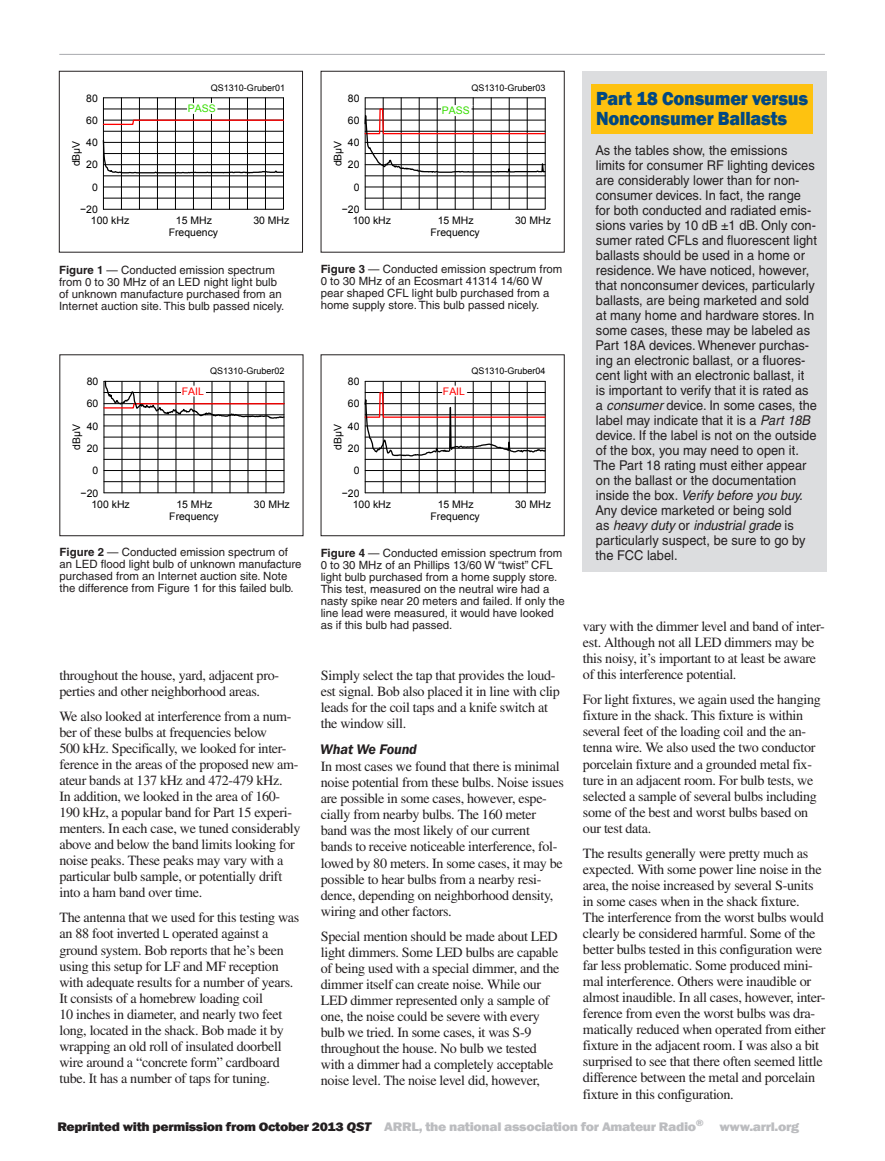
<style>
.page{position:relative;width:885px;height:1161px;background:#fff}
.page>*{position:absolute;margin:0;border:0;box-sizing:border-box;transform-origin:0 0}
.Sidebar_title{font:800 19.5px/19.5px "Franklin Gothic";letter-spacing:-.01em;color:#014882;scale:.94 1}
.Subhead_2{font:italic 600 14.25px "Franklin Gothic";letter-spacing:-.01em;color:#231f20}
.Body_Text{font:14.1px/16px "Times";letter-spacing:-.025em;color:#231f20}
.Sidebar{font:13.5px/15px "Helvetica";color:#231f20;scale:.95 1}
.t1{font:800 12.75px "Franklin Gothic";letter-spacing:-.025em;color:#bcbdc0;scale:1.1 1}
.t2{font:11.4px/12px "Helvetica";color:#231f20}
.t3{font:10.5px "Arial";color:#000}
.t4{font:10.5px "Arial";color:#37dd00}
.t5{font:10.5px "Arial";color:#f00}
.t6{font:9px "Arial";color:#000}
.s1{font-weight:700}
.s2{font-family:"Helvetica";font-size:11.25px}
.s3{font-style:italic}
.s4{color:#231f20}
.s5{font-style:italic;color:#231f20}
</style>
<div class="page">
<hr style="left:59px;top:54px;width:765px;height:1px;background:#a8a9ad">
<div style="left:582px;top:71px;width:244px;height:501px;background:#dcdddf"></div>
<div style="left:590px;top:85px;width:222px;height:49px;background:#fec210"></div>
<svg style="left:102px;top:97px;width:183px;height:113px"></svg>
<div style="left:59px;top:71px;width:244px;height:182px;border:1px solid #231f20"></div>
<svg style="left:103px;top:380px;width:182px;height:113px"></svg>
<svg style="left:364px;top:97px;width:182px;height:113px"></svg>
<svg style="left:364px;top:381px;width:182px;height:112px"></svg>
<p class="t3" style="left:86px;top:91px;width:13px">80</p>
<p class="t3" style="left:86px;top:113px;width:13px">60</p>
<p class="t3" style="left:86px;top:136px;width:13px">40</p>
<p class="t3" style="left:69px;top:166px;width:27px;rotate:-90deg">dBμV</p>
<p class="t3" style="left:86px;top:158px;width:13px">20</p>
<p class="t3" style="left:92px;top:180px;width:7px">0</p>
<p class="t3" style="left:80px;top:202px;width:19px">−20</p>
<p class="t6" style="left:211px;top:82px;width:76px">QS1310-Gruber01</p>
<p class="t4" style="left:188px;top:102px;width:29px">PASS</p>
<p class="t3" style="left:91px;top:214px;width:40px">100 kHz</p>
<p class="t3" style="left:253px;top:214px;width:37px">30 MHz</p>
<p class="t3" style="left:169px;top:226px;width:51px">Frequency</p>
<p class="t3" style="left:176px;top:214px;width:37px">15 MHz</p>
<p class="t2" style="left:59px;top:264px;width:226px"><span class="s1">Figure 1</span> — Conducted emission spectrum from 0 to 30 MHz of an LED night light bulb of unknown manufacture purchased from an Internet auction site. This bulb passed nicely.</p>
<p class="t3" style="left:87px;top:375px;width:13px">80</p>
<p class="t3" style="left:87px;top:397px;width:13px">60</p>
<p class="t3" style="left:87px;top:419px;width:13px">40</p>
<p class="t3" style="left:70px;top:450px;width:27px;rotate:-90deg">dBμV</p>
<p class="t3" style="left:87px;top:441px;width:13px">20</p>
<p class="t3" style="left:92px;top:464px;width:7px">0</p>
<p class="t3" style="left:81px;top:486px;width:19px">−20</p>
<p class="t6" style="left:210px;top:365px;width:76px">QS1310-Gruber02</p>
<p class="t5" style="left:182px;top:384px;width:24px">FAIL</p>
<p class="t3" style="left:91px;top:497px;width:40px">100 kHz</p>
<p class="t3" style="left:254px;top:497px;width:37px">30 MHz</p>
<p class="t3" style="left:169px;top:509px;width:51px">Frequency</p>
<p class="t3" style="left:176px;top:497px;width:37px">15 MHz</p>
<p class="t2" style="left:60px;top:546px;width:243px"><span class="s1">Figure 2</span> — Conducted emission spectrum of an LED flood light bulb of unknown manufacture purchased from an Internet auction site. Note the difference from Figure 1 for this failed bulb.</p>
<p class="Body_Text" style="left:59px;top:667px;width:220px">throughout the house, yard, adjacent pro&shy;perties and other neighborhood areas.</p>
<p class="Body_Text" style="left:59px;top:708px;width:242px">We also looked at interference from a num&shy;ber of these bulbs at frequencies below<br>500 kHz. Specifically, we looked for inter&shy;ference in the areas of the proposed new am&shy;ateur bands at 137 kHz and 472-479 kHz.<br>In addition, we looked in the area of 160- 190 kHz, a popular band for Part 15 experi&shy;menters. In each case, we tuned considerably above and below the band limits looking for noise peaks. These peaks may vary with a particular bulb sample, or potentially drift into a ham band over time.</p>
<p class="Body_Text" style="left:59px;top:910px;width:241px">The antenna that we used for this testing was an 88 foot inverted <span class="s2">L</span> operated against a ground system. Bob reports that he’s been using this setup for LF and MF reception with adequate results for a number of years.<br>It consists of a homebrew loading coil<br>10 inches in diameter, and nearly two feet long, located in the shack. Bob made it by wrapping an old roll of insulated doorbell wire around a “concrete form” cardboard tube. It has a number of taps for tuning.</p>
<p class="t3" style="left:348px;top:91px;width:13px">80</p>
<p class="t3" style="left:348px;top:113px;width:13px">60</p>
<p class="t3" style="left:348px;top:136px;width:13px">40</p>
<p class="t3" style="left:331px;top:166px;width:27px;rotate:-90deg">dBμV</p>
<p class="t3" style="left:348px;top:158px;width:13px">20</p>
<p class="t3" style="left:353px;top:180px;width:7px">0</p>
<p class="t3" style="left:342px;top:202px;width:19px">−20</p>
<p class="t6" style="left:471px;top:82px;width:76px">QS1310-Gruber03</p>
<p class="t4" style="left:441px;top:104px;width:29px">PASS</p>
<p class="t3" style="left:352px;top:214px;width:40px">100 kHz</p>
<p class="t3" style="left:515px;top:214px;width:37px">30 MHz</p>
<p class="t3" style="left:430px;top:226px;width:51px">Frequency</p>
<p class="t3" style="left:437px;top:214px;width:37px">15 MHz</p>
<p class="t2" style="left:320px;top:263px;width:243px"><span class="s1">Figure 3</span> — Conducted emission spectrum from 0 to 30 MHz of an Ecosmart 41314 14/60 W pear shaped CFL light bulb purchased from a home supply store. This bulb passed nicely.</p>
<p class="t3" style="left:348px;top:375px;width:13px">80</p>
<p class="t3" style="left:348px;top:397px;width:13px">60</p>
<p class="t3" style="left:348px;top:419px;width:13px">40</p>
<p class="t3" style="left:331px;top:450px;width:27px;rotate:-90deg">dBμV</p>
<p class="t3" style="left:348px;top:441px;width:13px">20</p>
<p class="t3" style="left:353px;top:464px;width:7px">0</p>
<p class="t3" style="left:342px;top:486px;width:19px">−20</p>
<p class="t6" style="left:471px;top:365px;width:76px">QS1310-Gruber04</p>
<p class="t5" style="left:443px;top:384px;width:24px">FAIL</p>
<p class="t3" style="left:352px;top:497px;width:40px">100 kHz</p>
<p class="t3" style="left:515px;top:497px;width:37px">30 MHz</p>
<p class="t3" style="left:430px;top:509px;width:51px">Frequency</p>
<p class="t3" style="left:437px;top:497px;width:37px">15 MHz</p>
<p class="t2" style="left:320px;top:547px;width:245px"><span class="s1">Figure 4</span> — Conducted emission spectrum from 0 to 30 MHz of an Phillips 13/60 W “twist” CFL light bulb purchased from a home supply store.<br>This test, measured on the neutral wire had a nasty spike near 20 meters and failed. If only the line lead were measured, it would have looked as if this bulb had passed.</p>
<p class="Body_Text" style="left:321px;top:667px;width:240px">Simply select the tap that provides the loud&shy;est signal. Bob also placed it in line with clip leads for the coil taps and a knife switch at the window sill.</p>
<p class="Subhead_2" style="left:320px;top:740px;width:98px">What We Found</p>
<p class="Body_Text" style="left:321px;top:758px;width:244px">In most cases we found that there is minimal noise potential from these bulbs. Noise issues are possible in some cases, however, espe&shy;cially from nearby bulbs. The 160 meter band was the most likely of our current bands to receive noticeable interference, fol&shy;lowed by 80 meters. In some cases, it may be possible to hear bulbs from a nearby resi&shy;dence, depending on neighborhood density, wiring and other factors.</p>
<p class="Body_Text" style="left:321px;top:928px;width:240px">Special mention should be made about LED light dimmers. Some LED bulbs are capable of being used with a special dimmer, and the dimmer itself can create noise. While our LED dimmer represented only a sample of one, the noise could be severe with every bulb we tried. In some cases, it was S-9 throughout the house. No bulb we tested with a dimmer had a completely acceptable noise level. The noise level did, however,</p>
<p class="Sidebar_title" style="left:596px;top:89px;width:227px">Part 18 Consumer versus<br>Nonconsumer Ballasts</p>
<p class="Sidebar" style="left:593px;top:142px;width:237px">As the tables show, the emissions limits for consumer RF lighting devices are considerably lower than for non&shy;consumer devices. In fact, the range<br>for both conducted and radiated emis&shy;sions varies by 10 dB ±1 dB. Only con&shy;sumer rated CFLs and fluorescent light ballasts should be used in a home or residence. We have noticed, however, that nonconsumer devices, particularly ballasts, are being marketed and sold at many home and hardware stores. In some cases, these may be labeled as Part 18A devices. Whenever purchas&shy;ing an electronic ballast, or a fluores&shy;cent light with an electronic ballast, it<br>is important to verify that it is rated as<br>a <span class="s3">consumer</span> device. In some cases, the label may indicate that it is a <span class="s3">Part 18B </span>device. If the label is not on the outside of the box, you may need to open it.<br>The Part 18 rating must either appear on the ballast or the documentation inside the box. <span class="s3">Verify before you buy.<br></span>Any device marketed or being sold<br>as <span class="s3">heavy duty</span> or <span class="s3">industrial grade</span> is particularly suspect, be sure to go by the FCC label.</p>
<p class="Body_Text" style="left:582px;top:618px;width:243px">vary with the dimmer level and band of inter&shy;est. Although not all LED dimmers may be this noisy, it’s important to at least be aware of this interference potential.</p>
<p class="Body_Text" style="left:582px;top:692px;width:239px">For light fixtures, we again used the hanging fixture in the shack. This fixture is within several feet of the loading coil and the an&shy;tenna wire. We also used the two conductor porcelain fixture and a grounded metal fix&shy;ture in an adjacent room. For bulb tests, we selected a sample of several bulbs including some of the best and worst bulbs based on our test data.</p>
<p class="Body_Text" style="left:582px;top:845px;width:244px">The results generally were pretty much as expected. With some power line noise in the area, the noise increased by several S-units in some cases when in the shack fixture.<br>The interference from the worst bulbs would clearly be considered harmful. Some of the better bulbs tested in this configuration were far less problematic. Some produced mini&shy;mal interference. Others were inaudible or almost inaudible. In all cases, however, inter&shy;ference from even the worst bulbs was dra&shy;matically reduced when operated from either fixture in the adjacent room. I was also a bit surprised to see that there often seemed little difference between the metal and porcelain fixture in this configuration.</p>
<p class="t1" style="left:57px;top:1119px;width:675px"><span class="s4">Reprinted with permission from October 2013</span> <span class="s5">QST</span> ARRL, the national association for Amateur Radio<sup>®</sup> www.arrl.org</p>
</div>
